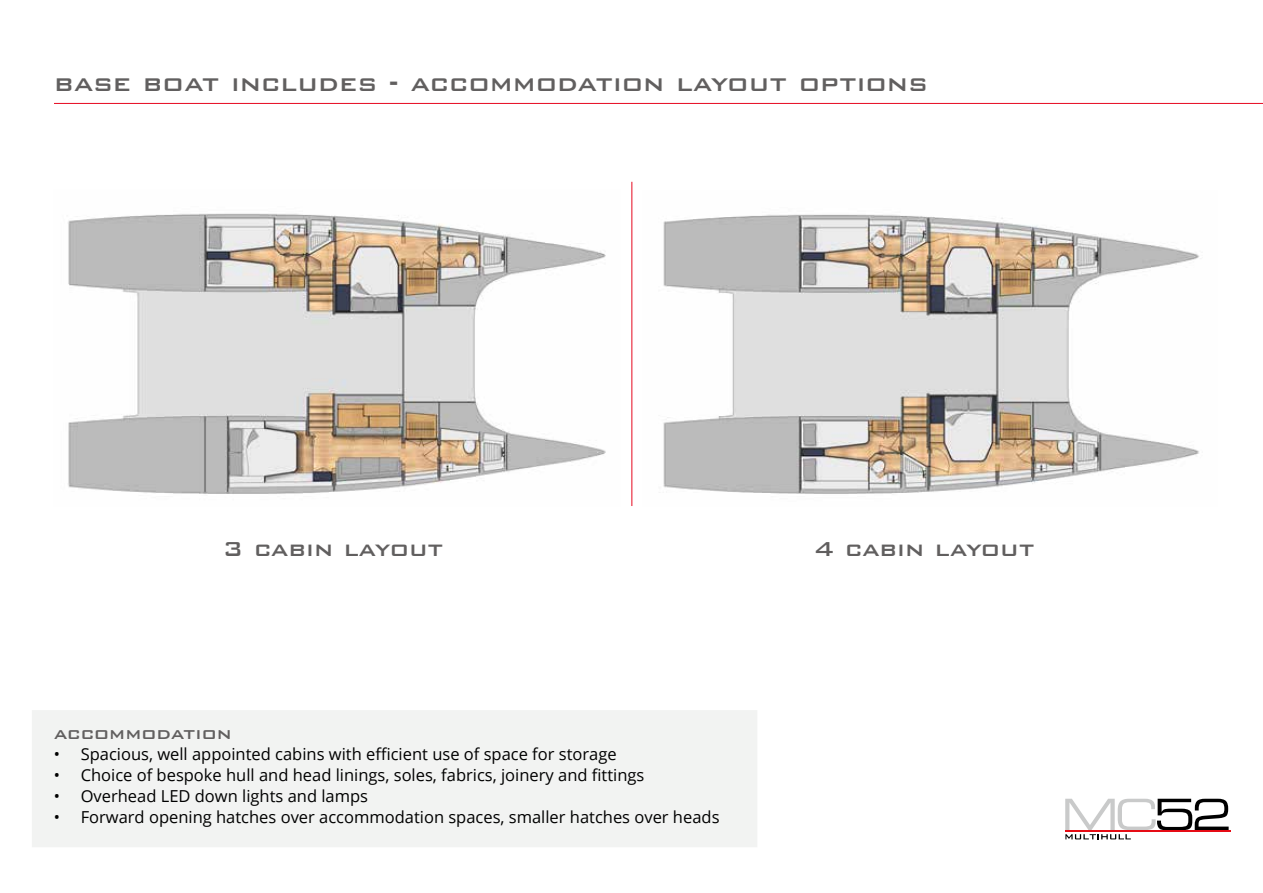
<style>
.page{position:relative;width:1263px;height:893px;background:#fff}
.page>*{position:absolute;margin:0;border:0;box-sizing:border-box;transform-origin:0 0}
.t1{font:500 30px "Bank Gothic BT";color:#615f5f}
.t2{font:500 27px "Bank Gothic BT";color:#615f5f}
.t3{font:500 21px "Bank Gothic BT";color:#615f5f}
.t4{font:16.5px "Open Sans";color:#000}
</style>
<div class="page">
<hr style="left:54px;top:103px;width:1209px;height:1px;background:#e6081f">
<div style="left:32px;top:710px;width:725px;height:137px;background:#f2f3f2"></div>
<img style="left:663px;top:214px;width:536px;height:280px">
<img style="left:68px;top:213px;width:538px;height:281px">
<hr style="left:631px;top:182px;width:1px;height:324px;background:#e6081f">
<hr style="left:1065px;top:830px;width:166px;height:1px;background:#e60c15">
<svg style="left:1065px;top:799px;width:163px;height:40px"></svg>
<h1 class="t1" style="left:54px;top:66px;width:876px">base boat includes - accommodation layout options</h1>
<h2 class="t2" style="left:223px;top:534px;width:222px">3 cabin layout</h2>
<h2 class="t2" style="left:814px;top:534px;width:222px">4 cabin layout</h2>
<p class="t3" style="left:54px;top:722px;width:179px">accommodation</p>
<p class="t4" style="left:54px;top:742px;width:564px">• Spacious, well appointed cabins with efficient use of space for storage</p>
<p class="t4" style="left:54px;top:764px;width:592px">• Choice of bespoke hull and head linings, soles, fabrics, joinery and fittings</p>
<p class="t4" style="left:54px;top:785px;width:316px">• Overhead LED down lights and lamps</p>
<p class="t4" style="left:54px;top:806px;width:667px">• Forward opening hatches over accommodation spaces, smaller hatches over heads</p>
</div>
